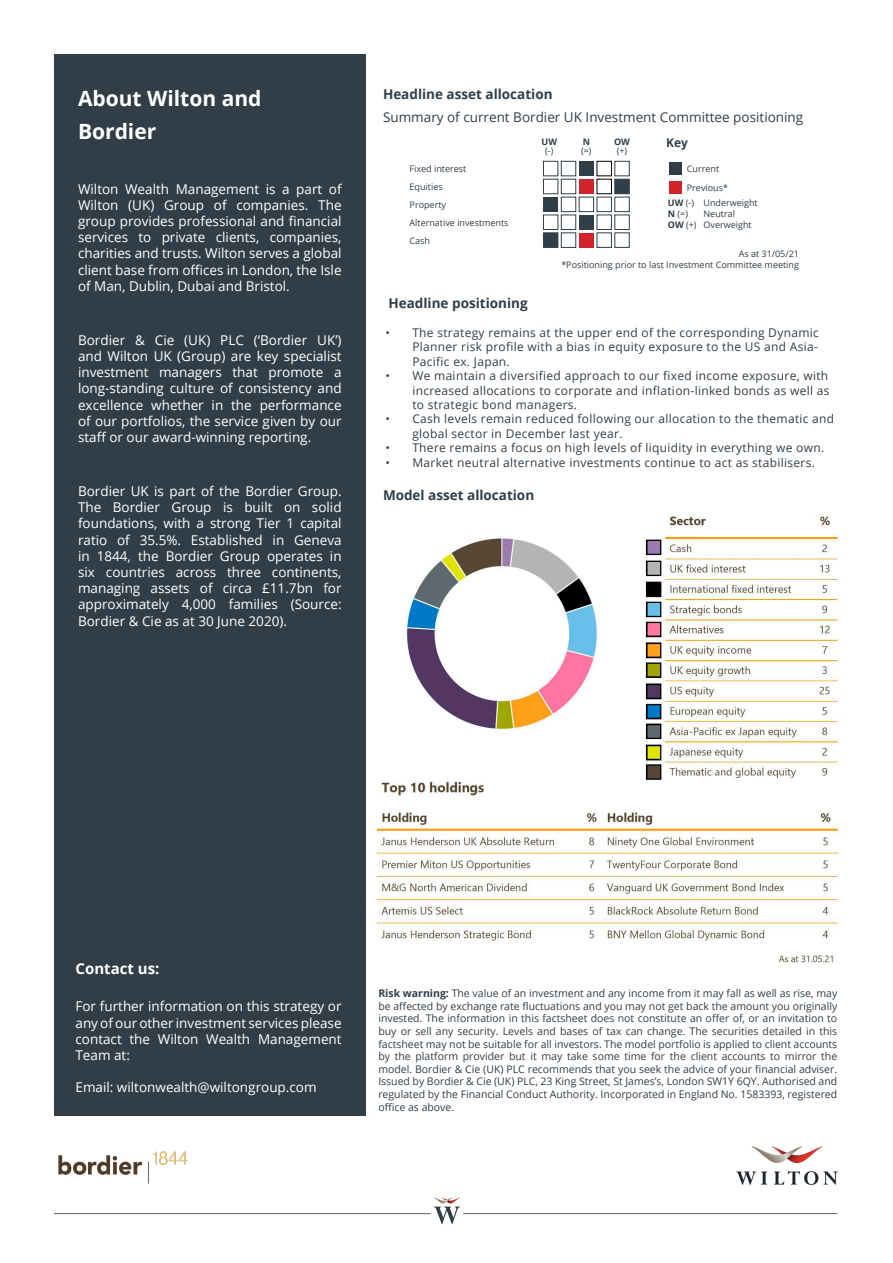
<style>
.page{position:relative;width:893px;height:1263px;background:#fff}
.page>*{position:absolute;margin:0;border:0;box-sizing:border-box;transform-origin:0 0}
.t1{font:700 21px/33px "Open Sans";color:#fff}
.t2{font:700 15px "Open Sans";color:#fff}
.t3{font:13.5px/16.2px "Open Sans";color:#fff;text-align:justify}
.t4{font:700 13.5px "Open Sans";color:#313e48}
.t5{font:13.5px "Open Sans";color:#313e48}
.t6{font:12px/14.4px "Open Sans";letter-spacing:.025em;color:#313e48;text-align:justify}
.t7{font:700 12px "Open Sans";color:#313e48}
.t8{font:10.5px/12.6px "Open Sans";color:#313e48;text-align:justify}
.t9{font:9px/10.8px "Open Sans";color:#313e48;text-align:right}
.t10{font:700 9px "Open Sans";color:#313e48}
.s1{font-weight:700}
</style>
<div class="page">
<div style="left:54px;top:54px;width:311px;height:1061px;background:#313e48"></div>
<hr style="left:54px;top:1213px;width:377px;height:1px;background:#716259">
<hr style="left:463px;top:1213px;width:374px;height:1px;background:#716259">
<svg style="left:434px;top:1197px;width:26px;height:27px"></svg>
<div style="left:543px;top:161px;width:15px;height:15px;background:#fff;border:1px solid #313e48"></div>
<div style="left:561px;top:161px;width:15px;height:15px;border:1px solid #313e48"></div>
<div style="left:579px;top:161px;width:15px;height:15px;background:#313e48"></div>
<div style="left:597px;top:161px;width:15px;height:15px;border:1px solid #000"></div>
<div style="left:614px;top:161px;width:16px;height:15px;background:#fff;border:1px solid #313e48"></div>
<div style="left:543px;top:179px;width:15px;height:15px;background:#fff;border:1px solid #313e48"></div>
<div style="left:561px;top:179px;width:15px;height:15px;background:#fff;border:1px solid #313e48"></div>
<div style="left:579px;top:179px;width:15px;height:15px;background:#d1232a"></div>
<div style="left:597px;top:179px;width:15px;height:15px;border:1px solid #000"></div>
<div style="left:614px;top:179px;width:16px;height:15px;background:#313e48;border:1px solid #313e48"></div>
<div style="left:543px;top:197px;width:15px;height:15px;background:#313e48"></div>
<div style="left:561px;top:197px;width:15px;height:15px;background:#fff;border:1px solid #313e48"></div>
<div style="left:579px;top:197px;width:15px;height:15px;background:#fff;border:1px solid #313e48"></div>
<div style="left:597px;top:197px;width:15px;height:15px;background:#fff;border:1px solid #313e48"></div>
<div style="left:614px;top:197px;width:16px;height:15px;background:#fff;border:1px solid #313e48"></div>
<div style="left:543px;top:215px;width:15px;height:15px;background:#fff;border:1px solid #313e48"></div>
<div style="left:561px;top:215px;width:15px;height:15px;background:#fff;border:1px solid #313e48"></div>
<div style="left:579px;top:215px;width:15px;height:14px;background:#313e48"></div>
<div style="left:597px;top:215px;width:15px;height:15px;border:1px solid #313e48"></div>
<div style="left:614px;top:215px;width:16px;height:15px;background:#fff;border:1px solid #313e48"></div>
<div style="left:543px;top:232px;width:15px;height:16px;background:#313e48;border:1px solid #313e48"></div>
<div style="left:561px;top:232px;width:15px;height:16px;background:#fff;border:1px solid #313e48"></div>
<div style="left:579px;top:233px;width:15px;height:14px;background:#d1232a"></div>
<div style="left:597px;top:232px;width:15px;height:16px;border:1px solid #313e48"></div>
<div style="left:614px;top:232px;width:16px;height:16px;background:#fff;border:1px solid #313e48"></div>
<div style="left:669px;top:162px;width:12px;height:13px;background:#313e48"></div>
<div style="left:669px;top:181px;width:12px;height:13px;background:#d1232a"></div>
<img style="left:736px;top:1146px;width:101px;height:39px">
<img style="left:58px;top:1151px;width:130px;height:33px">
<img style="left:375px;top:515px;width:467px;height:450px">
<p class="t1" style="left:78px;top:82px;width:185px">About Wilton and<br>Bordier</p>
<p class="t3" style="left:78px;top:180px;width:265px">Wilton Wealth Management is a part of Wilton (UK) Group of companies. The group provides professional and financial services to private clients, companies, charities and trusts. Wilton serves a global client base from offices in London, the Isle of Man, Dublin, Dubai and Bristol.</p>
<p class="t3" style="left:78px;top:331px;width:265px">Bordier &amp; Cie (UK) PLC (‘Bordier UK’) and Wilton UK (Group) are key specialist investment managers that promote a long-standing culture of consistency and excellence whether in the performance of our portfolios, the service given by our staff or our award-winning reporting.</p>
<p class="t3" style="left:78px;top:483px;width:265px">Bordier UK is part of the Bordier Group.<br>The Bordier Group is built on solid foundations, with a strong Tier 1 capital ratio of 35.5%. Established in Geneva in 1844, the Bordier Group operates in six countries across three continents, managing assets of circa £11.7bn for approximately 4,000 families (Source:<br>Bordier &amp; Cie as at 30 June 2020).</p>
<p class="t4" style="left:383px;top:85px;width:171px">Headline asset allocation</p>
<p class="t5" style="left:383px;top:107px;width:422px">Summary of current Bordier UK Investment Committee positioning</p>
<p class="t10" style="left:542px;top:135px;width:17px">UW</p>
<p class="t9" style="left:545px;top:145px;width:10px">(-)</p>
<p class="t10" style="left:583px;top:135px;width:9px">N</p>
<p class="t9" style="left:581px;top:145px;width:12px">(=)</p>
<p class="t10" style="left:614px;top:135px;width:17px">OW</p>
<p class="t9" style="left:617px;top:145px;width:12px">(+)</p>
<p class="t7" style="left:666px;top:134px;width:23px">Key</p>
<p class="t9" style="left:410px;top:163px;width:58px">Fixed interest</p>
<p class="t9" style="left:687px;top:163px;width:34px">Current</p>
<p class="t9" style="left:410px;top:181px;width:35px">Equities</p>
<p class="t9" style="left:687px;top:182px;width:43px">Previous*</p>
<p class="t9" style="left:668px;top:197px;width:28px"><span class="s1">UW</span> (-)</p>
<p class="t9" style="left:703px;top:197px;width:56px">Underweight</p>
<p class="t9" style="left:668px;top:208px;width:22px"><span class="s1">N</span> (=)</p>
<p class="t9" style="left:703px;top:208px;width:33px">Neutral</p>
<p class="t9" style="left:668px;top:219px;width:30px"><span class="s1">OW</span> (+)</p>
<p class="t9" style="left:703px;top:219px;width:50px">Overweight</p>
<p class="t9" style="left:410px;top:199px;width:38px">Property</p>
<p class="t9" style="left:410px;top:217px;width:100px">Alternative investments</p>
<p class="t9" style="left:410px;top:235px;width:22px">Cash</p>
<p class="t4" style="left:388px;top:293px;width:141px">Headline positioning</p>
<p class="t9" style="left:561px;top:248px;width:239px">As at 31/05/21<br>*Positioning prior to last Investment Committee meeting</p>
<p class="t6" style="left:412px;top:325px;width:408px;text-indent:-27px">• The strategy remains at the upper end of the corresponding Dynamic Planner risk profile with a bias in equity exposure to the US and Asia-Pacific ex. Japan.</p>
<p class="t6" style="left:412px;top:368px;width:419px;text-indent:-27px">• We maintain a diversified approach to our fixed income exposure, with increased allocations to corporate and inflation-linked bonds as well as to strategic bond managers.</p>
<p class="t6" style="left:412px;top:411px;width:423px;text-indent:-27px">• Cash levels remain reduced following our allocation to the thematic and global sector in December last year.</p>
<p class="t6" style="left:385px;top:440px;width:440px">• There remains a focus on high levels of liquidity in everything we own.</p>
<p class="t6" style="left:385px;top:455px;width:431px">• Market neutral alternative investments continue to act as stabilisers.</p>
<p class="t4" style="left:383px;top:486px;width:153px">Model asset allocation</p>
<p class="t2" style="left:75px;top:958px;width:85px">Contact us:</p>
<p class="t3" style="left:75px;top:998px;width:268px">For further information on this strategy or any of our other investment services please contact the Wilton Wealth Management Team at:</p>
<p class="t3" style="left:75px;top:1079px;width:243px">Email: wiltonwealth@wiltongroup.com</p>
<p class="t8" style="left:378px;top:987px;width:460px"><span class="s1">Risk warning:</span> The value of an investment and any income from it may fall as well as rise, may be affected by exchange rate fluctuations and you may not get back the amount you originally invested. The information in this factsheet does not constitute an offer of, or an invitation to buy or sell any security. Levels and bases of tax can change. The securities detailed in this factsheet may not be suitable for all investors. The model portfolio is applied to client accounts by the platform provider but it may take some time for the client accounts to mirror the model. Bordier &amp; Cie (UK) PLC recommends that you seek the advice of your financial adviser.<br>Issued by Bordier &amp; Cie (UK) PLC, 23 King Street, St James’s, London SW1Y 6QY. Authorised and regulated by the Financial Conduct Authority. Incorporated in England No. 1583393, registered office as above.</p>
</div>
